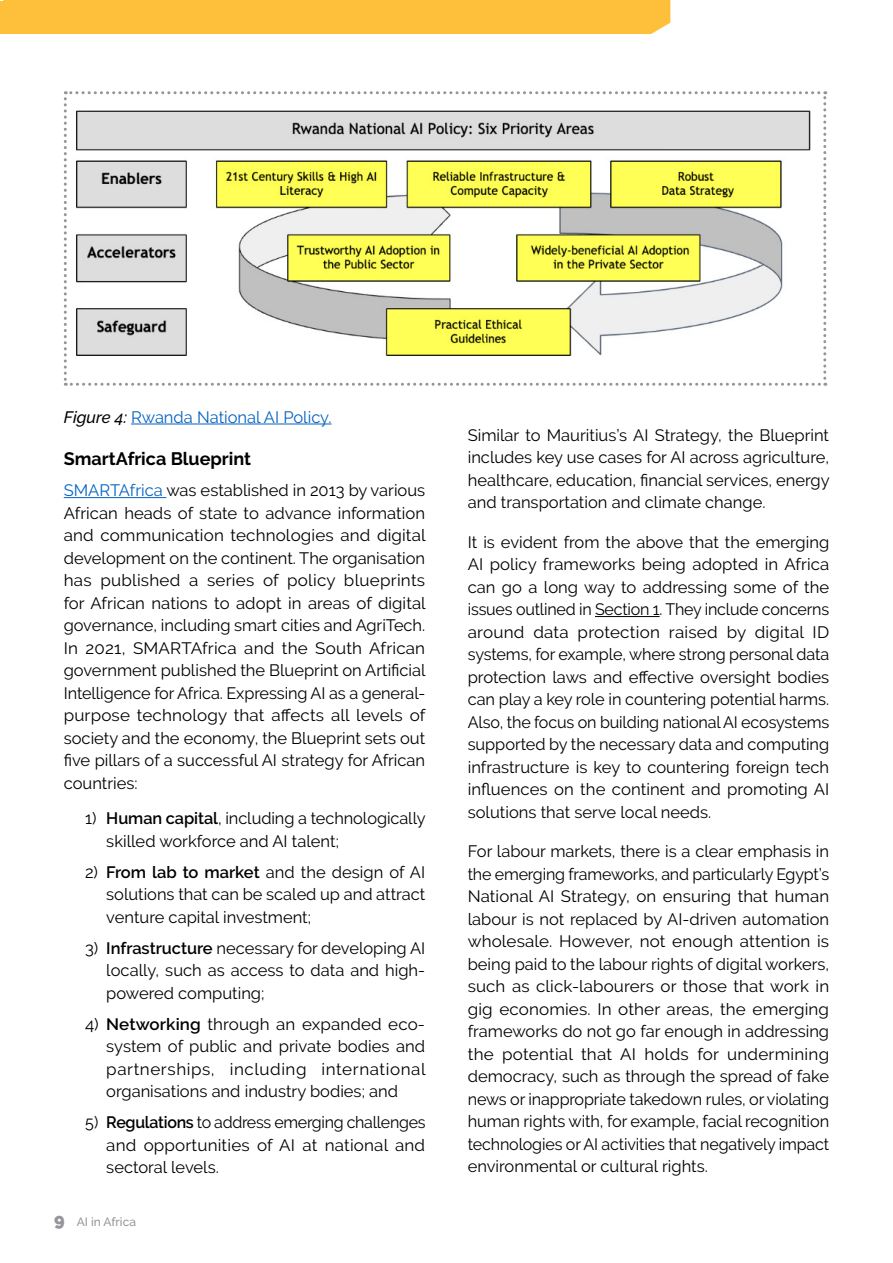
<style>
.page{position:relative;width:893px;height:1263px;background:#fff}
.page>*{position:absolute;margin:0;border:0;box-sizing:border-box;transform-origin:0 0}
.t1{font:700 18px "Raleway";color:#000}
.t2{font:16.5px/22.5px "Raleway";color:#000;text-align:justify}
.t3{font:16.5px "Raleway";color:#0563c1}
.t4{font:500 12px "Raleway";color:#939598}
.s1{font-weight:500;font-style:italic;color:#000}
.s2{color:#0563c1}
.s3{font-weight:600}
.s4{font-weight:900;font-size:18px}
</style>
<div class="page">
<div style="left:3px;top:0;width:667px;height:34px;background:#febf3b"></div>
<div style="left:0;top:1px;width:22px;height:33px;background:#febf3b"></div>
<hr style="left:131px;top:424px;width:201px;height:1px;background:#0563c1">
<hr style="left:64px;top:497px;width:102px;height:1px;background:#0563c1">
<svg style="left:64px;top:91px;width:762px;height:295px"></svg>
<hr style="left:595px;top:616px;width:65px;height:1px;background:#000">
<p class="t3" style="left:64px;top:407px;width:269px"><span class="s1">Figure 4:</span> Rwanda National AI Policy.</p>
<p class="t1" style="left:64px;top:449px;width:189px">SmartAfrica Blueprint</p>
<p class="t2" style="left:64px;top:479px;width:363px"><span class="s2">SMARTAfrica</span> was established in 2013 by various African heads of state to advance information and communication technologies and digital development on the continent. The organisation has published a series of policy blueprints for African nations to adopt in areas of digital governance, including smart cities and AgriTech.<br>In 2021, SMARTAfrica and the South African government published the Blueprint on Artificial Intelligence for Africa. Expressing AI as a general&shy;purpose technology that affects all levels of society and the economy, the Blueprint sets out five pillars of a successful AI strategy for African countries:</p>
<p class="t2" style="left:106px;top:807px;width:321px;text-indent:-21px">1) <span class="s3">Human capital</span>, including a technologically skilled workforce and AI talent;</p>
<p class="t2" style="left:106px;top:861px;width:320px;text-indent:-21px">2) <span class="s3">From lab to market</span> and the design of AI solutions that can be scaled up and attract venture capital investment;</p>
<p class="t2" style="left:106px;top:937px;width:320px;text-indent:-21px">3) <span class="s3">Infrastructure</span> necessary for developing AI locally, such as access to data and high&shy;powered computing;</p>
<p class="t2" style="left:106px;top:1013px;width:321px;text-indent:-21px">4) <span class="s3">Networking</span> through an expanded eco&shy;system of public and private bodies and partnerships, including international organisations and industry bodies; and</p>
<p class="t2" style="left:106px;top:1111px;width:321px;text-indent:-21px">5) <span class="s3">Regulations</span> to address emerging challenges and opportunities of AI at national and sectoral levels.</p>
<p class="t4" style="left:54px;top:1215px;width:83px"><span class="s4">9</span> AI in Africa</p>
<p class="t2" style="left:468px;top:424px;width:363px">Similar to Mauritius’s AI Strategy, the Blueprint includes key use cases for AI across agriculture, healthcare, education, financial services, energy and transportation and climate change.</p>
<p class="t2" style="left:468px;top:531px;width:363px">It is evident from the above that the emerging AI policy frameworks being adopted in Africa can go a long way to addressing some of the issues outlined in Section 1. They include concerns around data protection raised by digital ID systems, for example, where strong personal data protection laws and effective oversight bodies can play a key role in countering potential harms.<br>Also, the focus on building national AI ecosystems supported by the necessary data and computing infrastructure is key to countering foreign tech influences on the continent and promoting AI solutions that serve local needs.</p>
<p class="t2" style="left:468px;top:840px;width:363px">For labour markets, there is a clear emphasis in the emerging frameworks, and particularly Egypt’s National AI Strategy, on ensuring that human labour is not replaced by AI-driven automation wholesale. However, not enough attention is being paid to the labour rights of digital workers, such as click-labourers or those that work in gig economies. In other areas, the emerging frameworks do not go far enough in addressing the potential that AI holds for undermining democracy, such as through the spread of fake news or inappropriate takedown rules, or violating human rights with, for example, facial recognition technologies or AI activities that negatively impact environmental or cultural rights.</p>
</div>
